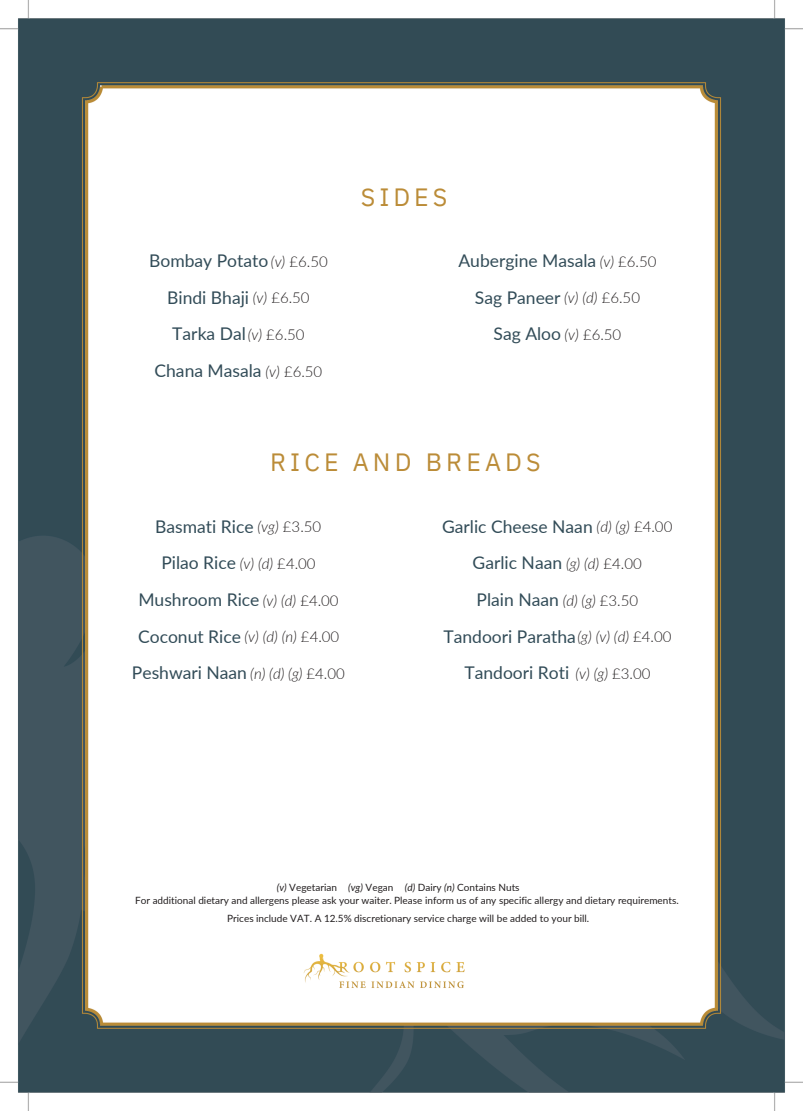
<style>
.page{position:relative;width:803px;height:1111px;background:#fff}
.page>*{position:absolute;margin:0;border:0;box-sizing:border-box;transform-origin:0 0}
.t1{font:25px "IBM Plex Sans";letter-spacing:.165em;color:#bb8c38}
.t2{font:17.5px "Lato";color:#324c58}
.t3{font:italic 300 15px "Lato";color:#231f20}
.t4{font:300 15px "Lato";color:#231f20}
.t5{font:10px "Lato";color:#231f20}
.s1{font-style:italic}
.s2{font-style:normal}
</style>
<div class="page">
<img style="left:0;top:0;width:802px;height:1111px">
<h2 class="t2" style="left:149px;top:250px;width:121px">Bombay Potato</h2>
<h3 class="t2" style="left:167px;top:286px;width:83px">Bindi Bhaji</h3>
<h2 class="t2" style="left:172px;top:323px;width:75px">Tarka Dal</h2>
<h3 class="t2" style="left:154px;top:360px;width:109px">Chana Masala</h3>
<h3 class="t4" style="left:271px;top:252px;width:58px"><span class="s1">(v)</span> £6.50</h3>
<h2 class="t4" style="left:253px;top:289px;width:58px"><span class="s1">(v)</span> £6.50</h2>
<h3 class="t4" style="left:248px;top:325px;width:58px"><span class="s1">(v)</span> £6.50</h3>
<h2 class="t4" style="left:265px;top:362px;width:58px"><span class="s1">(v)</span> £6.50</h2>
<h1 class="t1" style="left:361px;top:180px;width:88px">SIDES</h1>
<h2 class="t2" style="left:458px;top:250px;width:139px">Aubergine Masala</h2>
<h3 class="t2" style="left:475px;top:286px;width:87px">Sag Paneer</h3>
<h2 class="t2" style="left:493px;top:323px;width:69px">Sag Aloo</h2>
<h2 class="t4" style="left:599px;top:252px;width:58px"><span class="s1">(v)</span> £6.50</h2>
<h3 class="t3" style="left:564px;top:289px;width:77px">(v) (d) <span class="s2">£6.50</span></h3>
<h2 class="t4" style="left:564px;top:325px;width:58px"><span class="s1">(v)</span> £6.50</h2>
<h2 class="t1" style="left:270px;top:446px;width:272px">RICE AND BREADS</h2>
<h3 class="t2" style="left:155px;top:515px;width:100px">Basmati Rice</h3>
<h2 class="t2" style="left:161px;top:552px;width:76px">Pilao Rice</h2>
<h3 class="t2" style="left:138px;top:589px;width:123px">Mushroom Rice</h3>
<h2 class="t2" style="left:138px;top:625px;width:104px">Coconut Rice</h2>
<h3 class="t2" style="left:132px;top:662px;width:117px">Peshwari Naan</h3>
<h3 class="t4" style="left:257px;top:518px;width:65px"><span class="s1">(vg)</span> £3.50</h3>
<h2 class="t3" style="left:240px;top:554px;width:77px">(v) (d) <span class="s2">£4.00</span></h2>
<h3 class="t3" style="left:263px;top:591px;width:77px">(v) (d) <span class="s2">£4.00</span></h3>
<h2 class="t3" style="left:244px;top:628px;width:96px">(v) (d) (n) <span class="s2">£4.00</span></h2>
<h3 class="t3" style="left:250px;top:664px;width:96px">(n) (d) (g) <span class="s2">£4.00</span></h3>
<h2 class="t2" style="left:442px;top:515px;width:152px">Garlic Cheese Naan</h2>
<h3 class="t2" style="left:472px;top:552px;width:91px">Garlic Naan</h3>
<h2 class="t2" style="left:476px;top:589px;width:84px">Plain Naan</h2>
<h3 class="t2" style="left:443px;top:625px;width:134px">Tandoori Paratha</h3>
<h1 class="t2" style="left:464px;top:662px;width:106px">Tandoori Roti</h1>
<h3 class="t3" style="left:596px;top:518px;width:77px">(d) (g) <span class="s2">£4.00</span></h3>
<h2 class="t3" style="left:566px;top:554px;width:77px">(g) (d) <span class="s2">£4.00</span></h2>
<h3 class="t3" style="left:562px;top:591px;width:77px">(d) (g) <span class="s2">£3.50</span></h3>
<h2 class="t3" style="left:577px;top:628px;width:95px">(g) (v) (d) <span class="s2">£4.00</span></h2>
<h3 class="t3" style="left:575px;top:664px;width:76px">(v) (g) <span class="s2">£3.00</span></h3>
<p class="t5" style="left:277px;top:881px;width:62px"><span class="s1">(v)</span> Vegetarian</p>
<p class="t5" style="left:348px;top:881px;width:47px"><span class="s1">(vg)</span> Vegan</p>
<p class="t5" style="left:405px;top:881px;width:116px"><span class="s1">(d)</span> Dairy <span class="s1">(n)</span> Contains Nuts</p>
<p class="t5" style="left:135px;top:894px;width:545px">For additional dietary and allergens please ask your waiter. Please inform us of any specific allergy and dietary requirements.</p>
<p class="t5" style="left:227px;top:912px;width:363px">Prices include VAT. A 12.5% discretionary service charge will be added to your bill.</p>
</div>
